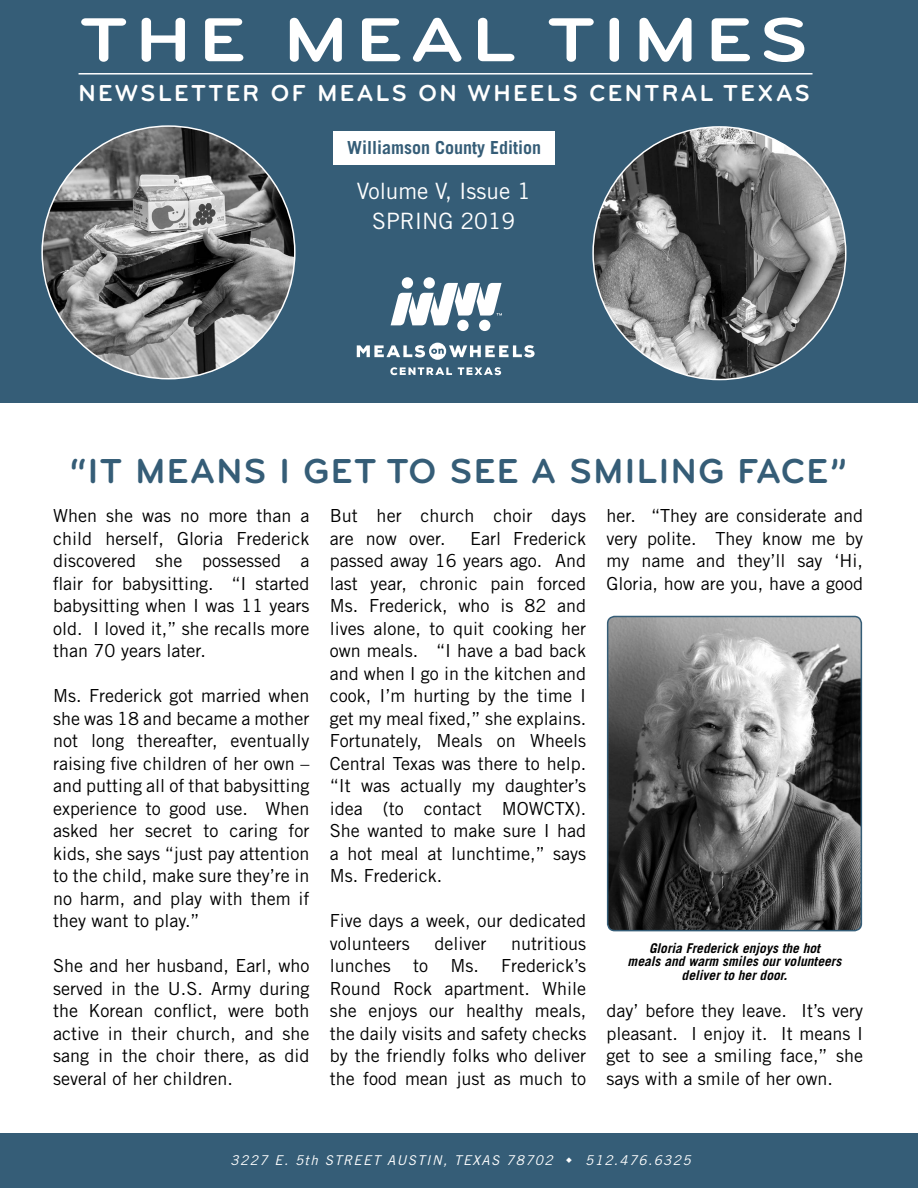
<style>
.page{position:relative;width:918px;height:1188px;background:#fff}
.page>*{position:absolute;margin:0;border:0;box-sizing:border-box;transform-origin:0 0}
.t1{font:700 64.5px "Bryant";letter-spacing:.1em;color:#fff;scale:1.2 1}
.t2{font:700 36px "Bryant";letter-spacing:.04em;color:#355d77}
.t3{font:700 24px "Bryant";letter-spacing:.1em;color:#fff}
.t4{font:22.5px "Trade Gothic LT Std";color:#fff}
.t5{font:18px/22.5px "Trade Gothic LT Std";color:#000;text-align:justify}
.t6{font:700 18px "Trade Gothic LT Std";color:#355d77}
.t7{font:italic 700 13.5px/13.5px "Trade Gothic LT Std";color:#000;text-align:center}
.t8{font:italic 13.5px "Trade Gothic LT Std";letter-spacing:.1em;color:#fff}
</style>
<div class="page">
<div style="left:0;top:0;width:918px;height:402px;background:#355d77"></div>
<img style="left:608px;top:616px;width:253px;height:315px">
<div style="left:607px;top:616px;width:255px;height:315px;border:2px solid #355d77;border-radius:7px"></div>
<svg style="left:390px;top:367px;width:62px;height:8px"></svg>
<svg style="left:458px;top:367px;width:43px;height:8px"></svg>
<div style="left:429px;top:343px;width:17px;height:17px;background:#fff;border-radius:50%"></div>
<svg style="left:357px;top:345px;width:68px;height:13px"></svg>
<svg style="left:431px;top:345px;width:104px;height:13px"></svg>
<div style="left:402px;top:277px;width:11px;height:12px;background:#fff;border-radius:50%"></div>
<div style="left:424px;top:277px;width:11px;height:12px;background:#fff;border-radius:50%"></div>
<div style="left:479px;top:320px;width:11px;height:11px;background:#fff;border-radius:50%"></div>
<div style="left:457px;top:320px;width:12px;height:11px;background:#fff;border-radius:50%"></div>
<svg style="left:391px;top:283px;width:111px;height:42px"></svg>
<img style="left:42px;top:126px;width:253px;height:253px;border-radius:126px">
<img style="left:593px;top:127px;width:253px;height:253px;border-radius:126px">
<hr style="left:79px;top:73px;width:734px;height:2px;background:#fff">
<div style="left:0;top:1134px;width:918px;height:54px;background:#355d77"></div>
<div style="left:333px;top:132px;width:222px;height:33px;background:#fff"></div>
<h1 class="t1" style="left:80px;top:0;width:608px">THE MEAL TIMES</h1>
<h3 class="t3" style="left:78px;top:78px;width:733px">NEWSLETTER OF MEALS ON WHEELS CENTRAL TEXAS</h3>
<p class="t6" style="left:347px;top:137px;width:196px">Williamson County Edition</p>
<p class="t4" style="left:357px;top:177px;width:176px">Volume V, Issue 1</p>
<p class="t4" style="left:372px;top:207px;width:145px">SPRING 2019</p>
<h2 class="t2" style="left:70px;top:449px;width:778px">“IT MEANS I GET TO SEE A SMILING FACE”</h2>
<p class="t5" style="left:53px;top:504px;width:258px">When she was no more than a child herself, Gloria Frederick discovered she possessed a flair for babysitting. “I started babysitting when I was 11 years old. I loved it,” she recalls more than 70 years later.</p>
<p class="t5" style="left:53px;top:684px;width:258px">Ms. Frederick got married when she was 18 and became a mother not long thereafter, eventually raising five children of her own – and putting all of that babysitting experience to good use. When asked her secret to caring for kids, she says “just pay attention to the child, make sure they’re in no harm, and play with them if they want to play.”</p>
<p class="t5" style="left:53px;top:954px;width:258px">She and her husband, Earl, who served in the U.S. Army during the Korean conflict, were both active in their church, and she sang in the choir there, as did several of her children.</p>
<p class="t5" style="left:330px;top:504px;width:258px">But her church choir days are now over.</p>
<p class="t5" style="left:330px;top:527px;width:258px;text-indent:140px">Earl Frederick passed away 16 years ago. And last year, chronic pain forced Ms. Frederick, who is 82 and lives alone, to quit cooking her own meals. “I have a bad back and when I go in the kitchen and cook, I’m hurting by the time I get my meal fixed,” she explains.<br>Fortunately, Meals on Wheels Central Texas was there to help. “It was actually my daughter’s idea (to contact MOWCTX).<br>She wanted to make sure I had a hot meal at lunchtime,” says Ms. Frederick.</p>
<p class="t5" style="left:330px;top:909px;width:258px">Five days a week, our dedicated volunteers</p>
<p class="t5" style="left:330px;top:932px;width:258px;text-indent:181px">nutritious lunches to Ms. Frederick’s Round Rock apartment. While she enjoys our healthy meals, the daily visits and safety checks by the friendly folks who deliver the food mean just as much to</p>
<p class="t5" style="left:435px;top:932px;width:54px">deliver</p>
<p class="t5" style="left:607px;top:504px;width:258px">her. “They are considerate and very polite. They know me by my name and they’ll say ‘Hi, Gloria, how are you, have a good</p>
<p class="t7" style="left:628px;top:941px;width:215px">Gloria Frederick enjoys the hot<br>meals and warm smiles our volunteers deliver to her door.</p>
<p class="t5" style="left:607px;top:999px;width:258px">day’ before they leave. It’s very pleasant. I enjoy it. It means I get to see a smiling face,” she says with a smile of her own.</p>
<p class="t8" style="left:231px;top:1152px;width:324px">3227 E. 5th STREET AUSTIN, TEXAS 78702</p>
<p class="t8" style="left:585px;top:1152px;width:107px">512.476.6325</p>
</div>
